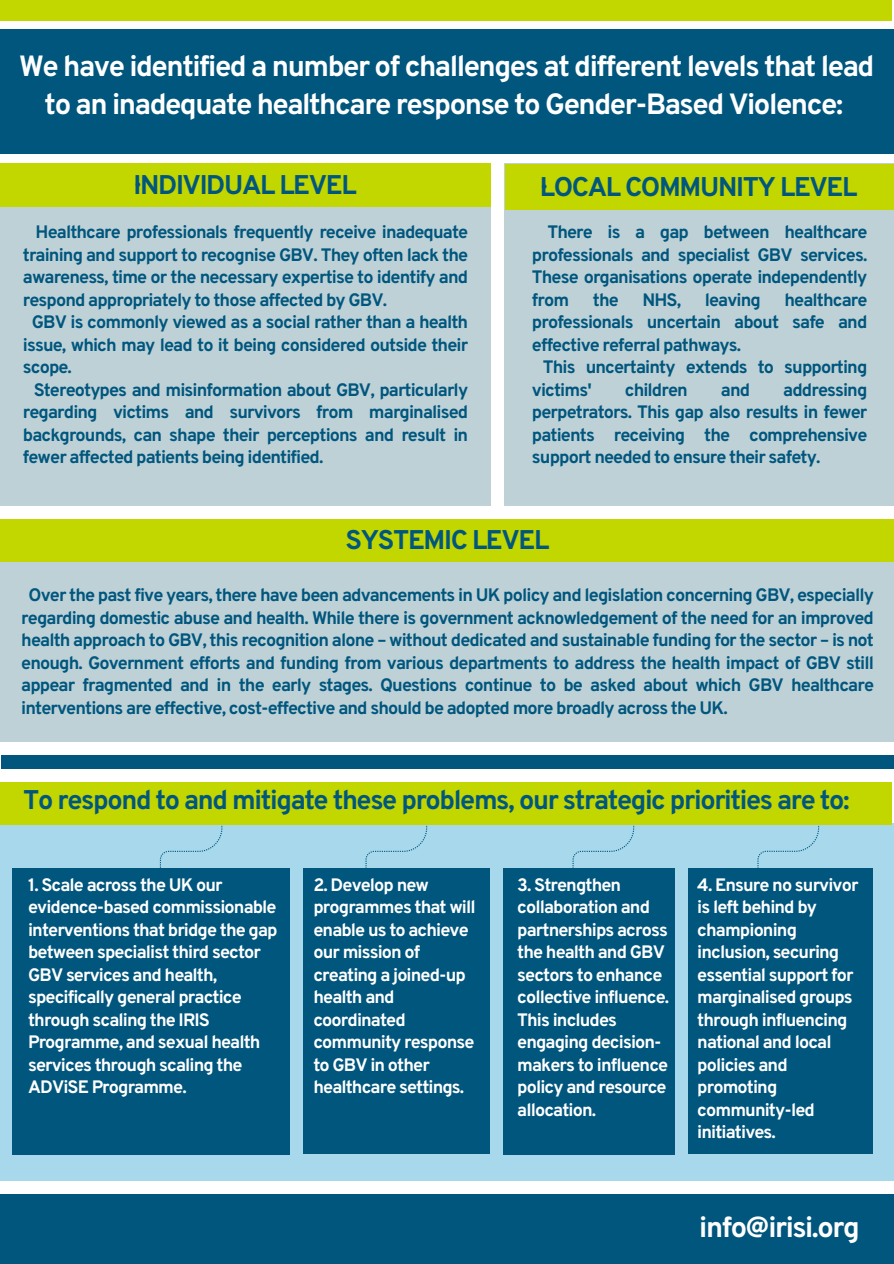
<style>
.page{position:relative;width:894px;height:1264px;background:#fff}
.page>*{position:absolute;margin:0;border:0;box-sizing:border-box;transform-origin:0 0}
.t1{font:700 29.25px/37.2px "Overpass";letter-spacing:-.05em;color:#fff;text-align:center}
.t2{font:700 28.95px "Overpass";letter-spacing:-.05em;color:#fff}
.t3{font:700 27px "Overpass";letter-spacing:-.05em;color:#00567d}
.t4{font:700 18px/22.5px "Overpass";letter-spacing:-.05em;color:#00567d;text-align:justify}
.t5{font:700 18px/22.5px "Overpass";letter-spacing:-.05em;color:#fff}
</style>
<div class="page">
<div style="left:0;top:29px;width:893px;height:121px;background:#00567d"></div>
<div style="left:0;top:0;width:891px;height:20px;background:#c2d600"></div>
<div style="left:0;top:520px;width:893px;height:222px;background:#bed1d7"></div>
<div style="left:0;top:164px;width:490px;height:342px;background:#bed1d7"></div>
<div style="left:0;top:164px;width:490px;height:43px;background:#c2d600"></div>
<div style="left:504px;top:164px;width:389px;height:342px;background:#bed1d7"></div>
<div style="left:504px;top:164px;width:389px;height:45px;background:#c2d600"></div>
<div style="left:0;top:519px;width:893px;height:43px;background:#c2d600"></div>
<div style="left:0;top:823px;width:892px;height:357px;background:#a7d8eb"></div>
<svg style="left:160px;top:825px;width:62px;height:42px"></svg>
<svg style="left:365px;top:825px;width:62px;height:43px"></svg>
<svg style="left:572px;top:825px;width:62px;height:43px"></svg>
<svg style="left:757px;top:831px;width:61px;height:37px"></svg>
<div style="left:0;top:782px;width:891px;height:43px;background:#c2d600"></div>
<div style="left:0;top:1194px;width:893px;height:69px;background:#00567d"></div>
<div style="left:12px;top:868px;width:278px;height:286px;background:#00567d"></div>
<div style="left:303px;top:868px;width:187px;height:285px;background:#00567d"></div>
<div style="left:503px;top:868px;width:171px;height:286px;background:#00567d"></div>
<div style="left:688px;top:868px;width:184px;height:285px;background:#00567d"></div>
<div style="left:0;top:140px;width:893px;height:13px;background:#00567d"></div>
<div style="left:1px;top:755px;width:892px;height:13px;background:#00567d"></div>
<p class="t1" style="left:19px;top:50px;width:856px">We have identified a number of challenges at different levels that lead to an inadequate healthcare response to Gender-Based Violence:</p>
<p class="t3" style="left:133px;top:170px;width:224px">I·NDIVIDUAL LEVEL</p>
<h1 class="t3" style="left:539px;top:172px;width:319px">L· OCAL COMMUNITY LEVEL</h1>
<h2 class="t4" style="left:23px;top:222px;width:446px;text-indent:13px">Healthcare professionals frequently receive inadequate training and support to recognise GBV. They often lack the awareness, time or the necessary expertise to identify and respond appropriately to those affected by GBV.</h2>
<h1 class="t4" style="left:23px;top:312px;width:446px;text-indent:9px">GBV is commonly viewed as a social rather than a health issue, which may lead to it being considered outside their scope.</h1>
<p class="t4" style="left:23px;top:380px;width:446px;text-indent:11px">Stereotypes and misinformation about GBV, particularly regarding victims and survivors from marginalised backgrounds, can shape their perceptions and result in fewer affected patients being identified.</p>
<p class="t4" style="left:531px;top:222px;width:337px;text-indent:16px">There is a gap between healthcare professionals and specialist GBV services.<br>These organisations operate independently from</p>
<p class="t4" style="left:531px;top:290px;width:337px;text-indent:252px">healthcare professionals uncertain about safe and effective referral pathways.</p>
<h1 class="t4" style="left:531px;top:357px;width:337px;text-indent:11px">This uncertainty extends to supporting victims'</h1>
<p class="t4" style="left:592px;top:290px;width:27px">the</p>
<p class="t4" style="left:642px;top:290px;width:40px">NHS,</p>
<p class="t4" style="left:704px;top:290px;width:58px">leaving</p>
<h1 class="t4" style="left:531px;top:380px;width:337px;text-indent:251px">addressing perpetrators. This gap also results in fewer patients receiving the comprehensive support needed to ensure their safety.</h1>
<h1 class="t4" style="left:624px;top:380px;width:64px">children</h1>
<h1 class="t4" style="left:720px;top:380px;width:31px">and</h1>
<p class="t3" style="left:345px;top:525px;width:205px">SYSTEMIC LEVEL</p>
<p class="t4" style="left:21px;top:585px;width:854px;text-indent:7px">Over the past five years, there have been advancements in UK policy and legislation concerning GBV, especially regarding domestic abuse and health. While there is government acknowledgement of the need for an improved health approach to GBV, this recognition alone – without dedicated and sustainable funding for the sector – is not enough. Government efforts and funding from various departments to address the health impact of GBV still appear fragmented and in the early stages. Questions continue to be asked about which GBV healthcare interventions are effective, cost-effective and should be adopted more broadly across the UK.</p>
<h2 class="t3" style="left:23px;top:785px;width:827px">To respond to and mitigate these problems, our strategic priorities are to:</h2>
<p class="t5" style="left:28px;top:875px;width:251px">1. Scale across the UK our evidence-based commissionable interventions that bridge the gap between specialist third sector<br>GBV services and health, specifically general practice through scaling the IRIS<br>Programme, and sexual health services through scaling the<br>ADViSE Programme.</p>
<p class="t5" style="left:313px;top:875px;width:164px">2. Develop new programmes that will enable us to achieve our mission of creating a joined-up health and coordinated community response to GBV in other healthcare settings.</p>
<p class="t5" style="left:517px;top:875px;width:153px">3. Strengthen collaboration and partnerships across the health and GBV sectors to enhance collective influence.<br>This includes engaging decision&shy;makers to influence policy and resource allocation.</p>
<p class="t5" style="left:697px;top:875px;width:163px">4. Ensure no survivor is left behind by championing inclusion, securing essential support for marginalised groups through influencing national and local policies and promoting community-led initiatives.</p>
<h2 class="t2" style="left:699px;top:1211px;width:162px">info@irisi.org</h2>
</div>
